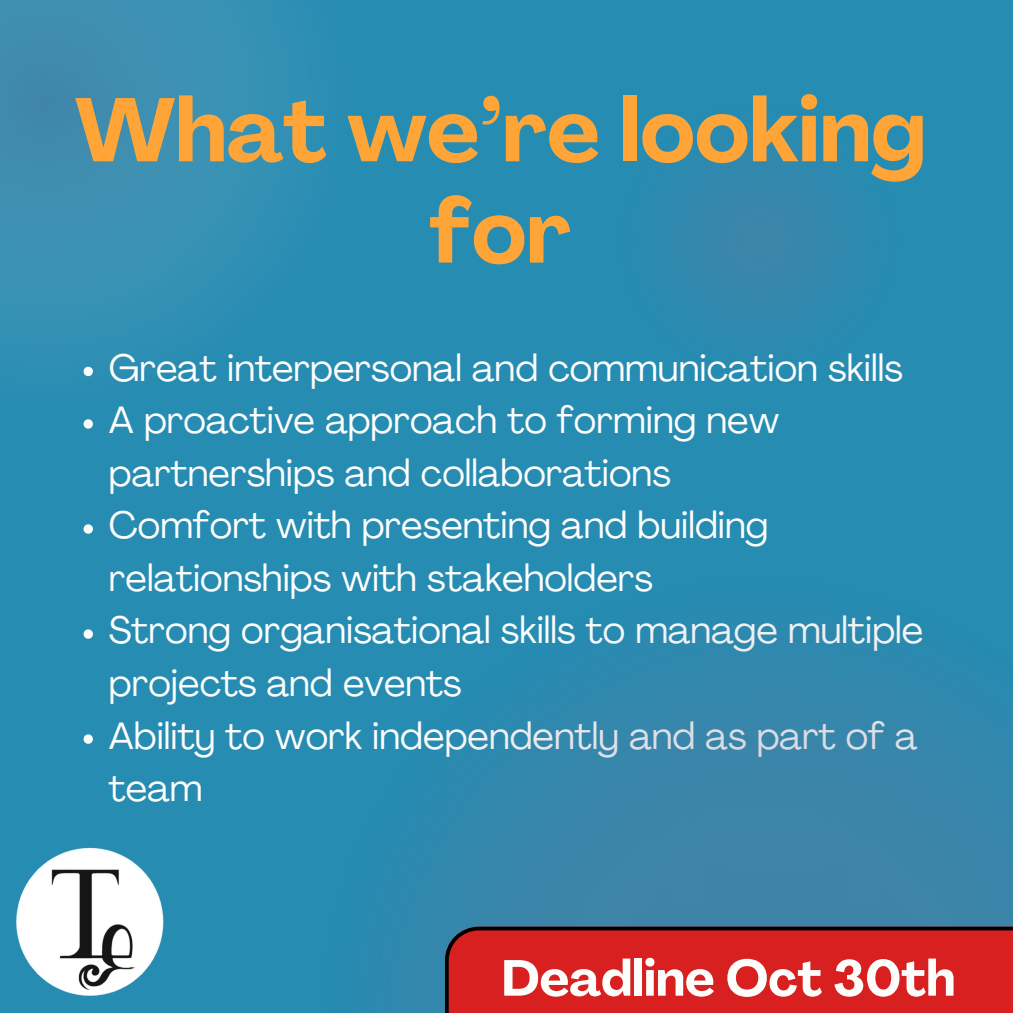
<style>
.page{position:relative;width:1013px;height:1013px;background:#fff}
.page>*{position:absolute;margin:0;border:0;box-sizing:border-box;transform-origin:0 0}
.t1{font:700 88.75px/101.2px "Agrandir";color:#ffa538;text-align:center}
.t2{font:700 50px "Agrandir";color:#fdfdfc}
.t3{font:37.5px/52.5px "Agrandir";color:#fdfdfc}
</style>
<div class="page">
<div style="left:0;top:0;width:1012px;height:1012px;background:#268cb2"></div>
<svg style="left:0;top:0;width:291px;height:377px;fill:#3a90b3"></svg>
<svg style="left:605px;top:87px;width:306px;height:306px"></svg>
<svg style="left:84px;top:367px;width:9px;height:9px"></svg>
<svg style="left:84px;top:419px;width:9px;height:9px"></svg>
<svg style="left:84px;top:524px;width:9px;height:9px"></svg>
<svg style="left:84px;top:629px;width:9px;height:9px"></svg>
<svg style="left:84px;top:734px;width:9px;height:9px"></svg>
<img style="left:16px;top:847px;width:148px;height:149px">
<svg style="left:403px;top:660px;width:609px;height:352px;fill:#3786ab"></svg>
<svg style="left:445px;top:926px;width:567px;height:86px;background:#cc1f1f"></svg>
<p class="t1" style="left:75px;top:88px;width:852px">What we’re looking for</p>
<h1 class="t3" style="left:109px;top:345px;width:795px">Great interpersonal and communication skills</h1>
<p class="t3" style="left:109px;top:398px;width:672px">A proactive approach to forming new partnerships and collaborations</p>
<p class="t3" style="left:109px;top:503px;width:661px">Comfort with presenting and building relationships with stakeholders</p>
<p class="t3" style="left:109px;top:608px;width:816px">Strong organisational skills to manage multiple projects and events</p>
<p class="t3" style="left:109px;top:713px;width:810px">Ability to work independently and as part of a team</p>
<p class="t2" style="left:501px;top:958px;width:455px">Deadline Oct 30th</p>
</div>
